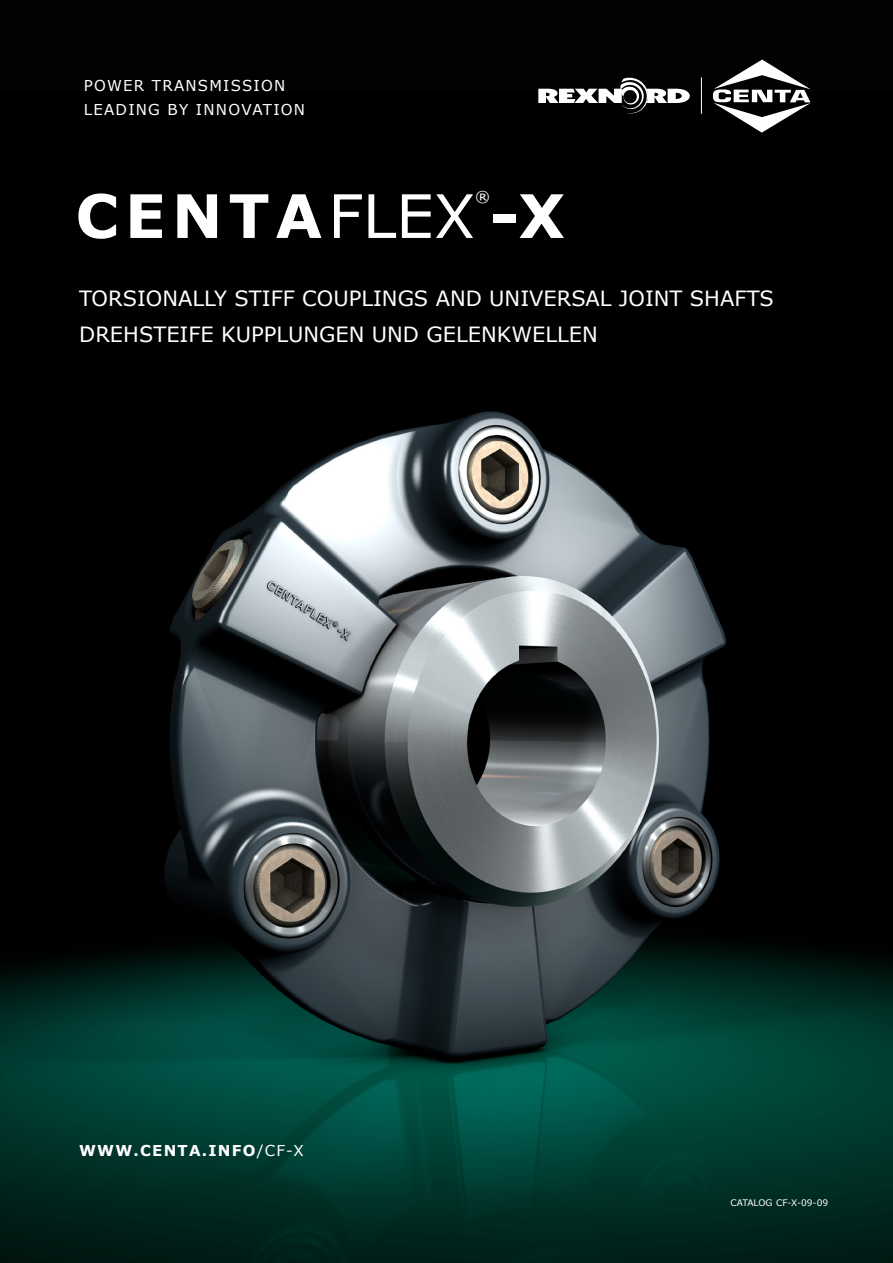
<style>
.page{position:relative;width:893px;height:1263px;background:#010201}
.page>*{position:absolute;margin:0;border:0;box-sizing:border-box;transform-origin:0 0}
.t1{font:700 60px "Verdana";letter-spacing:.1em;color:#fff}
.t2{font:21px/36px "Verdana";color:#fff}
.t3{font:15px/24px "Verdana";letter-spacing:.08em;color:#fff}
.t4{font:700 15px "Verdana";letter-spacing:.08em;color:#fff}
.t5{font:9px "Verdana";color:#fff}
.s1{font-weight:400}
</style>
<div class="page">
<img style="left:0;top:93px;width:893px;height:1170px">
<svg style="left:538px;top:77px;width:152px;height:37px"></svg>
<hr style="left:701px;top:78px;width:1px;height:35px;background:#fff">
<svg style="left:713px;top:60px;width:98px;height:73px"></svg>
<p class="t3" style="left:84px;top:73px;width:223px">POWER TRANSMISSION<br>LEADING BY INNOVATION</p>
<p class="t3" style="left:475px;top:184px;width:16px">®</p>
<h1 class="t1" style="left:75px;top:174px;width:491px">CENTA<span class="s1">FLEX</span>-X</h1>
<p class="t2" style="left:79px;top:280px;width:696px">TORSIONALLY STIFF COUPLINGS AND UNIVERSAL JOINT SHAFTS<br>DREHSTEIFE KUPPLUNGEN UND GELENKWELLEN</p>
<p class="t4" style="left:79px;top:1140px;width:226px">WWW.CENTA.INFO<span class="s1">/CF-X</span></p>
<p class="t5" style="left:730px;top:1196px;width:99px">CATALOG CF-X-09-09</p>
</div>
